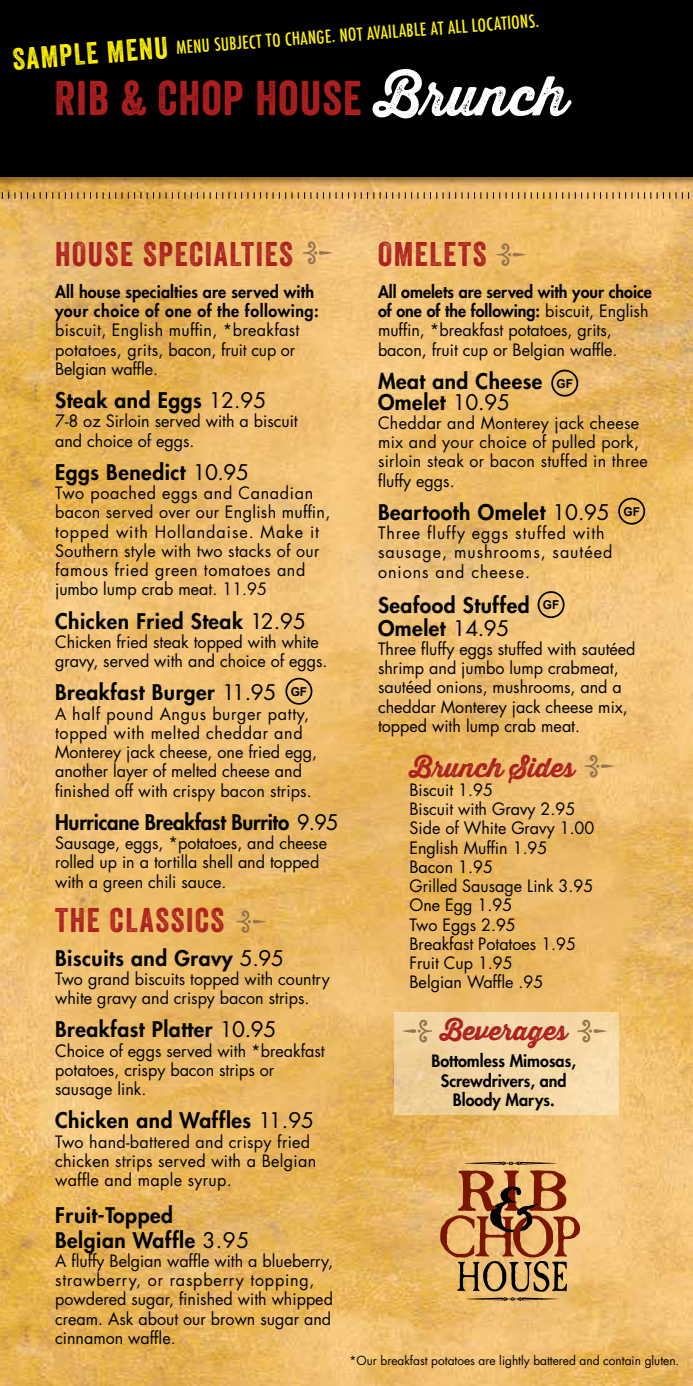
<style>
.page{position:relative;width:693px;height:1386px;background:#fff}
.page>*{position:absolute;margin:0;border:0;box-sizing:border-box;transform-origin:0 0}
.t1{font:47.25px "Veneer";letter-spacing:.025em;color:#ab1f1e}
.t2{font:33.25px "Veneer";letter-spacing:.05em;color:#ab1f1e}
.t3{font:26.25px "Thirsty Rough Bol One";color:#ab1f1e}
.t4{font:800 21px/24.5px "Futura Std";letter-spacing:.025em;color:#000}
.t5{font:800 21px "Futura Std";letter-spacing:-.01em;color:#000}
.t6{font:500 condensed 17.5px "Futura";color:#fff200}
.t7{font:16.62px/19.2px "Futura Std";color:#000}
.t8{font:16.62px/19.2px "Futura Std";letter-spacing:.02em;color:#000}
.t9{font:16.62px/19.2px "Futura Std";letter-spacing:.04em;color:#000}
.t10{font:800 16.62px/19.2px "Futura Std";letter-spacing:.01em;color:#000}
.t11{font:16.62px/19.2px "Futura Std";letter-spacing:.06em;color:#000}
.t12{font:12.25px "Futura Std";color:#000}
.t13{font:700 12.25px "Arial";color:#000}
.s1{font-family:"Veneer";font-weight:400;font-stretch:normal;font-size:29.75px}
.s2{font-family:"Thirsty Rough Bol One";font-size:54.25px;color:#fff}
.s3{font-weight:400}
.s4{font-weight:800}
</style>
<div class="page">
<img style="left:0;top:187px;width:693px;height:1199px">
<svg style="left:0;top:192px;width:9px;height:7px"></svg>
<svg style="left:15px;top:192px;width:13px;height:7px"></svg>
<svg style="left:34px;top:192px;width:19px;height:7px"></svg>
<svg style="left:59px;top:192px;width:13px;height:7px"></svg>
<svg style="left:78px;top:192px;width:13px;height:7px"></svg>
<svg style="left:97px;top:192px;width:19px;height:7px"></svg>
<svg style="left:122px;top:192px;width:13px;height:7px"></svg>
<svg style="left:141px;top:192px;width:19px;height:7px"></svg>
<svg style="left:166px;top:192px;width:13px;height:7px"></svg>
<svg style="left:185px;top:192px;width:13px;height:7px"></svg>
<svg style="left:204px;top:192px;width:19px;height:7px"></svg>
<svg style="left:229px;top:192px;width:13px;height:7px"></svg>
<svg style="left:248px;top:192px;width:19px;height:7px"></svg>
<svg style="left:273px;top:192px;width:13px;height:7px"></svg>
<svg style="left:292px;top:192px;width:13px;height:7px"></svg>
<svg style="left:311px;top:192px;width:19px;height:7px"></svg>
<svg style="left:336px;top:192px;width:13px;height:7px"></svg>
<svg style="left:355px;top:192px;width:13px;height:7px"></svg>
<svg style="left:374px;top:192px;width:19px;height:7px"></svg>
<svg style="left:399px;top:192px;width:13px;height:7px"></svg>
<svg style="left:418px;top:192px;width:19px;height:7px"></svg>
<svg style="left:443px;top:192px;width:13px;height:7px"></svg>
<svg style="left:462px;top:192px;width:13px;height:7px"></svg>
<svg style="left:481px;top:192px;width:19px;height:7px"></svg>
<svg style="left:506px;top:192px;width:13px;height:7px"></svg>
<svg style="left:525px;top:192px;width:13px;height:7px"></svg>
<svg style="left:544px;top:192px;width:19px;height:7px"></svg>
<svg style="left:569px;top:192px;width:13px;height:7px"></svg>
<svg style="left:588px;top:192px;width:19px;height:7px"></svg>
<svg style="left:613px;top:192px;width:13px;height:7px"></svg>
<svg style="left:632px;top:192px;width:13px;height:7px"></svg>
<svg style="left:651px;top:192px;width:19px;height:7px"></svg>
<svg style="left:676px;top:192px;width:17px;height:7px"></svg>
<div style="left:0;top:0;width:693px;height:187px;background:#412100;opacity:.55"></div>
<div style="left:0;top:0;width:693px;height:176px;background:#000"></div>
<svg style="left:302px;top:241px;width:31px;height:23px"></svg>
<svg style="left:496px;top:243px;width:31px;height:23px"></svg>
<svg style="left:440px;top:1162px;width:140px;height:139px;background:#c18d53"></svg>
<svg style="left:236px;top:910px;width:31px;height:23px"></svg>
<div style="left:394px;top:1012px;width:225px;height:103px;background:linear-gradient(to right,#edcd96,#f9deb0)"></div>
<svg style="left:584px;top:755px;width:31px;height:23px"></svg>
<svg style="left:577px;top:1020px;width:31px;height:23px"></svg>
<svg style="left:402px;top:1020px;width:31px;height:23px"></svg>
<div style="left:538px;top:591px;width:27px;height:27px;border:2px solid #000;border-radius:50%"></div>
<div style="left:618px;top:498px;width:27px;height:27px;border:2px solid #000;border-radius:50%"></div>
<div style="left:285px;top:678px;width:27px;height:27px;border:2px solid #000;border-radius:50%"></div>
<div style="left:551px;top:370px;width:27px;height:27px;border:2px solid #000;border-radius:50%"></div>
<p class="t6" style="left:12px;top:47px;width:529px;rotate:-4deg"><span class="s1">SAMPLE MENU</span> MENU SUBJECT TO CHANGE. NOT AVAILABLE AT ALL LOCATIONS.</p>
<h1 class="t1" style="left:55px;top:70px;width:515px">RIB &amp; CHOP HOUSE <span class="s2">Brunch</span></h1>
<h2 class="t2" style="left:55px;top:234px;width:239px">HOUSE SPECIALTIES</h2>
<p class="t10" style="left:55px;top:282px;width:265px">All house specialties are served with your choice of one of the following:</p>
<p class="t8" style="left:55px;top:321px;width:246px">biscuit, English muffin, *breakfast potatoes, grits, bacon, fruit cup or<br>Belgian waffle.</p>
<p class="t4" style="left:55px;top:388px;width:213px">Steak and Eggs <span class="s3">12.95</span></p>
<p class="t7" style="left:55px;top:412px;width:244px">7-8 oz Sirloin served with a biscuit and choice of eggs.</p>
<p class="t4" style="left:55px;top:460px;width:195px">Eggs Benedict <span class="s3">10.95</span></p>
<p class="t9" style="left:55px;top:484px;width:277px">Two poached eggs and Canadian bacon served over our English muffin, topped with Hollandaise. Make it<br>Southern style with two stacks of our famous fried green tomatoes and jumbo lump crab meat. 11.95</p>
<p class="t4" style="left:55px;top:609px;width:252px">Chicken Fried Steak <span class="s3">12.95</span></p>
<p class="t7" style="left:55px;top:632px;width:274px">Chicken fried steak topped with white gravy, served with and choice of eggs.</p>
<p class="t4" style="left:55px;top:680px;width:223px">Breakfast Burger <span class="s3">11.95</span></p>
<p class="t7" style="left:55px;top:704px;width:264px">A half pound Angus burger patty, topped with melted cheddar and Monterey jack cheese, one fried egg, another layer of melted cheese and finished off with crispy bacon strips.</p>
<p class="t5" style="left:55px;top:809px;width:285px">Hurricane Breakfast Burrito <span class="s3">9.95</span></p>
<p class="t7" style="left:55px;top:834px;width:274px">Sausage, eggs, *potatoes, and cheese rolled up in a tortilla shell and topped with a green chili sauce.</p>
<h2 class="t2" style="left:55px;top:900px;width:171px">THE CLASSICS</h2>
<p class="t4" style="left:55px;top:946px;width:230px">Biscuits and Gravy <span class="s3">5.95</span></p>
<p class="t7" style="left:55px;top:969px;width:276px">Two grand biscuits topped with country white gravy and crispy bacon strips.</p>
<p class="t4" style="left:55px;top:1017px;width:223px">Breakfast Platter <span class="s3">10.95</span></p>
<p class="t7" style="left:55px;top:1041px;width:271px">Choice of eggs served with *breakfast potatoes, crispy bacon strips or sausage link.</p>
<p class="t4" style="left:55px;top:1108px;width:261px">Chicken and Waffles <span class="s3">11.95</span></p>
<p class="t8" style="left:55px;top:1132px;width:263px">Two hand-battered and crispy fried chicken strips served with a Belgian waffle and maple syrup.</p>
<p class="t4" style="left:55px;top:1203px;width:196px">Fruit-Topped<br>Belgian Waffle <span class="s3">3.95</span></p>
<p class="t7" style="left:55px;top:1251px;width:279px">A fluffy Belgian waffle with a blueberry, strawberry, or raspberry topping, powdered sugar, finished with whipped cream. Ask about our brown sugar and cinnamon waffle.</p>
<p class="t13" style="left:291px;top:683px;width:18px">GF</p>
<h2 class="t2" style="left:378px;top:234px;width:110px">OMELETS</h2>
<p class="t7" style="left:378px;top:282px;width:276px"><span class="s4">All omelets are served with your choice of one of the following:</span> biscuit, English muffin, *breakfast potatoes, grits, bacon, fruit cup or Belgian waffle.</p>
<p class="t4" style="left:378px;top:371px;width:166px;line-height:20.7px">Meat and Cheese<br>Omelet <span class="s3">10.95</span></p>
<p class="t8" style="left:378px;top:413px;width:271px">Cheddar and Monterey jack cheese mix and your choice of pulled pork, sirloin steak or bacon stuffed in three fluffy eggs.</p>
<p class="t4" style="left:378px;top:500px;width:233px">Beartooth Omelet <span class="s3">10.95</span></p>
<p class="t11" style="left:378px;top:524px;width:236px">Three fluffy eggs stuffed with sausage, mushrooms, sautéed onions and cheese.</p>
<p class="t4" style="left:378px;top:594px;width:153px;line-height:22.8px">Seafood Stuffed<br>Omelet <span class="s3">14.95</span></p>
<p class="t7" style="left:378px;top:639px;width:259px">Three fluffy eggs stuffed with sautéed shrimp and jumbo lump crabmeat, sautéed onions, mushrooms, and a cheddar Monterey jack cheese mix, topped with lump crab meat.</p>
<h3 class="t3" style="left:410px;top:747px;width:167px">Brunch Sides</h3>
<p class="t7" style="left:410px;top:780px;width:187px">Biscuit 1.95<br>Biscuit with Gravy 2.95<br>Side of White Gravy 1.00<br>English Muffin 1.95<br>Bacon 1.95<br>Grilled Sausage Link 3.95<br>One Egg 1.95<br>Two Eggs 2.95<br>Breakfast Potatoes 1.95<br>Fruit Cup 1.95<br>Belgian Waffle .95</p>
<h3 class="t3" style="left:440px;top:1011px;width:129px">Beverages</h3>
<p class="t10" style="left:432px;top:1052px;width:146px;text-align:center">Bottomless Mimosas,<br>Screwdrivers, and<br>Bloody Marys.</p>
<p class="t13" style="left:557px;top:375px;width:18px">GF</p>
<p class="t13" style="left:623px;top:503px;width:18px">GF</p>
<p class="t13" style="left:543px;top:597px;width:18px">GF</p>
<p class="t12" style="left:349px;top:1352px;width:331px">*Our breakfast potatoes are lightly battered and contain gluten.</p>
</div>
